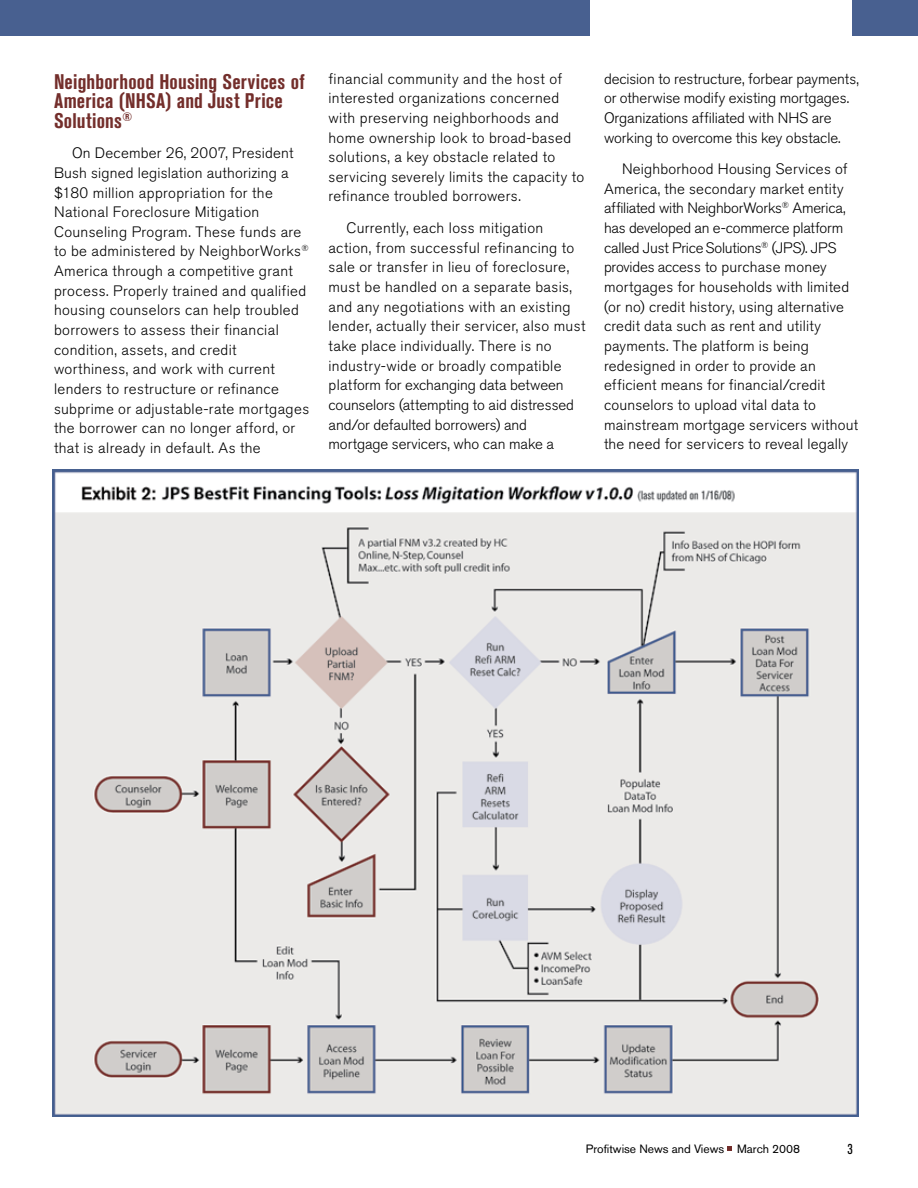
<style>
.page{position:relative;width:918px;height:1188px;background:#fff}
.page>*{position:absolute;margin:0;border:0;box-sizing:border-box;transform-origin:0 0}
.t1{font:700 condensed 21px/19.6px "Akzidenz Grotesk BE";letter-spacing:.01em;color:#732e2b}
.t2{font:300 15px/19.6px "Akzidenz Grotesk BE";letter-spacing:.02em;color:#000}
.t3{font:300 15px/19.6px "Akzidenz Grotesk BE";letter-spacing:-.005em;color:#000}
.t4{font:12px "Akzidenz Grotesk BE";color:#000}
</style>
<div class="page">
<svg style="left:727px;top:1146px;width:5px;height:5px"></svg>
<div style="left:0;top:0;width:590px;height:36px;background:#486090"></div>
<div style="left:852px;top:0;width:66px;height:36px;background:#486090"></div>
<img style="left:52px;top:470px;width:806px;height:646px">
<h1 class="t1" style="left:54px;top:72px;width:252px">Neighborhood Housing Services of<br>America (NHSA) and Just Price<br>Solutions<sup>®</sup></h1>
<p class="t2" style="left:54px;top:144px;width:257px;text-indent:18px">On December 26, 2007, President Bush signed legislation authorizing a $180 million appropriation for the National Foreclosure Mitigation Counseling Program. These funds are to be administered by NeighborWorks<sup>® </sup>America through a competitive grant process. Properly trained and qualified housing counselors can help troubled borrowers to assess their financial condition, assets, and credit worthiness, and work with current lenders to restructure or refinance subprime or adjustable-rate mortgages the borrower can no longer afford, or that is already in default. As the</p>
<p class="t2" style="left:328px;top:69px;width:257px">financial community and the host of interested organizations concerned with preserving neighborhoods and home ownership look to broad-based solutions, a key obstacle related to servicing severely limits the capacity to refinance troubled borrowers.</p>
<p class="t2" style="left:328px;top:218px;width:258px;text-indent:18px">Currently, each loss mitigation action, from successful refinancing to sale or transfer in lieu of foreclosure, must be handled on a separate basis, and any negotiations with an existing lender, actually their servicer, also must take place individually. There is no industry-wide or broadly compatible platform for exchanging data between counselors (attempting to aid distressed and/or defaulted borrowers) and mortgage servicers, who can make a</p>
<p class="t3" style="left:604px;top:69px;width:256px">decision to restructure, forbear payments, or otherwise modify existing mortgages.<br>Organizations affiliated with NHS are working to overcome this key obstacle.</p>
<p class="t2" style="left:604px;top:159px;width:256px;text-indent:18px">Neighborhood Housing Services of America, the secondary market entity affiliated with NeighborWorks<sup>®</sup> America, has developed an e-commerce platform called Just PriceSolutions<sup>®</sup> (JPS). JPS provides access to purchase money mortgages for households with limited (or no) credit history, using alternative credit data such as rent and utility payments. The platform is being redesigned in order to provide an efficient means for financial/credit counselors to upload vital data to mainstream mortgage servicers without the need for servicers to reveal legally</p>
<p class="t4" style="left:586px;top:1142px;width:216px">Profitwise News and Views March 2008</p>
</div>
